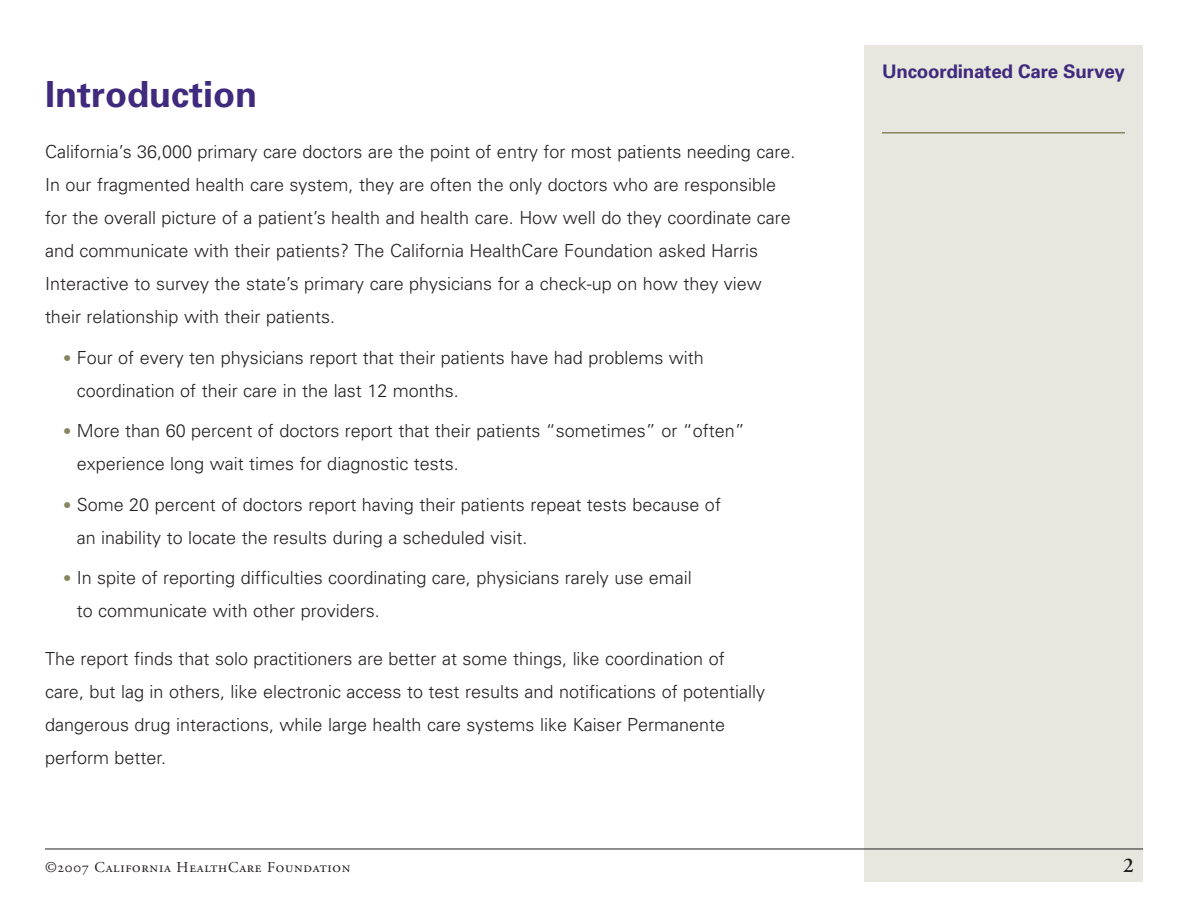
<style>
.page{position:relative;width:1188px;height:918px;background:#fff}
.page>*{position:absolute;margin:0;border:0;box-sizing:border-box;transform-origin:0 0}
.t1{font:700 36px "Univers";color:#3f2a7d}
.t2{font:700 18.75px "Univers";letter-spacing:-.01em;color:#3f2a7d}
.t3{font:300 18px/33px "Univers";color:#231f20}
.t4{font:15px "Adobe Garamond Regular SC";letter-spacing:.05em;color:#231f20}
.s1{font-size:16.5px;color:#88855e}
</style>
<div class="page">
<div style="left:864px;top:45px;width:279px;height:837px;background:#e7e7df"></div>
<hr style="left:45px;top:849px;width:1098px;height:1px;background:#231f20">
<hr style="left:882px;top:132px;width:243px;height:2px;background:#88855e">
<h1 class="t1" style="left:45px;top:72px;width:214px">Introduction</h1>
<p class="t3" style="left:45px;top:135px;width:752px">California’s 36,000 primary care doctors are the point of entry for most patients needing care.<br>In our fragmented health care system, they are often the only doctors who are responsible for the overall picture of a patient’s health and health care. How well do they coordinate care and communicate with their patients? The California HealthCare Foundation asked Harris Interactive to survey the state’s primary care physicians for a check-up on how they view their relationship with their patients.</p>
<p class="t3" style="left:77px;top:341px;width:629px;text-indent:-14px"><span class="s1">•</span> Four of every ten physicians report that their patients have had problems with coordination of their care in the last 12 months.</p>
<p class="t3" style="left:77px;top:414px;width:670px;text-indent:-14px"><span class="s1">•</span> More than 60 percent of doctors report that their patients “sometimes” or “often” experience long wait times for diagnostic tests.</p>
<p class="t3" style="left:77px;top:488px;width:646px;text-indent:-14px"><span class="s1">•</span> Some 20 percent of doctors report having their patients repeat tests because of an inability to locate the results during a scheduled visit.</p>
<p class="t3" style="left:77px;top:561px;width:617px;text-indent:-14px"><span class="s1">•</span> In spite of reporting difficulties coordinating care, physicians rarely use email to communicate with other providers.</p>
<p class="t3" style="left:45px;top:642px;width:722px">The report finds that solo practitioners are better at some things, like coordination of care, but lag in others, like electronic access to test results and notifications of potentially dangerous drug interactions, while large health care systems like Kaiser Permanente perform better.</p>
<p class="t4" style="left:45px;top:859px;width:307px">©2007 California HealthCare Foundation</p>
<p class="t2" style="left:882px;top:60px;width:244px">Uncoordinated Care Survey</p>
</div>
